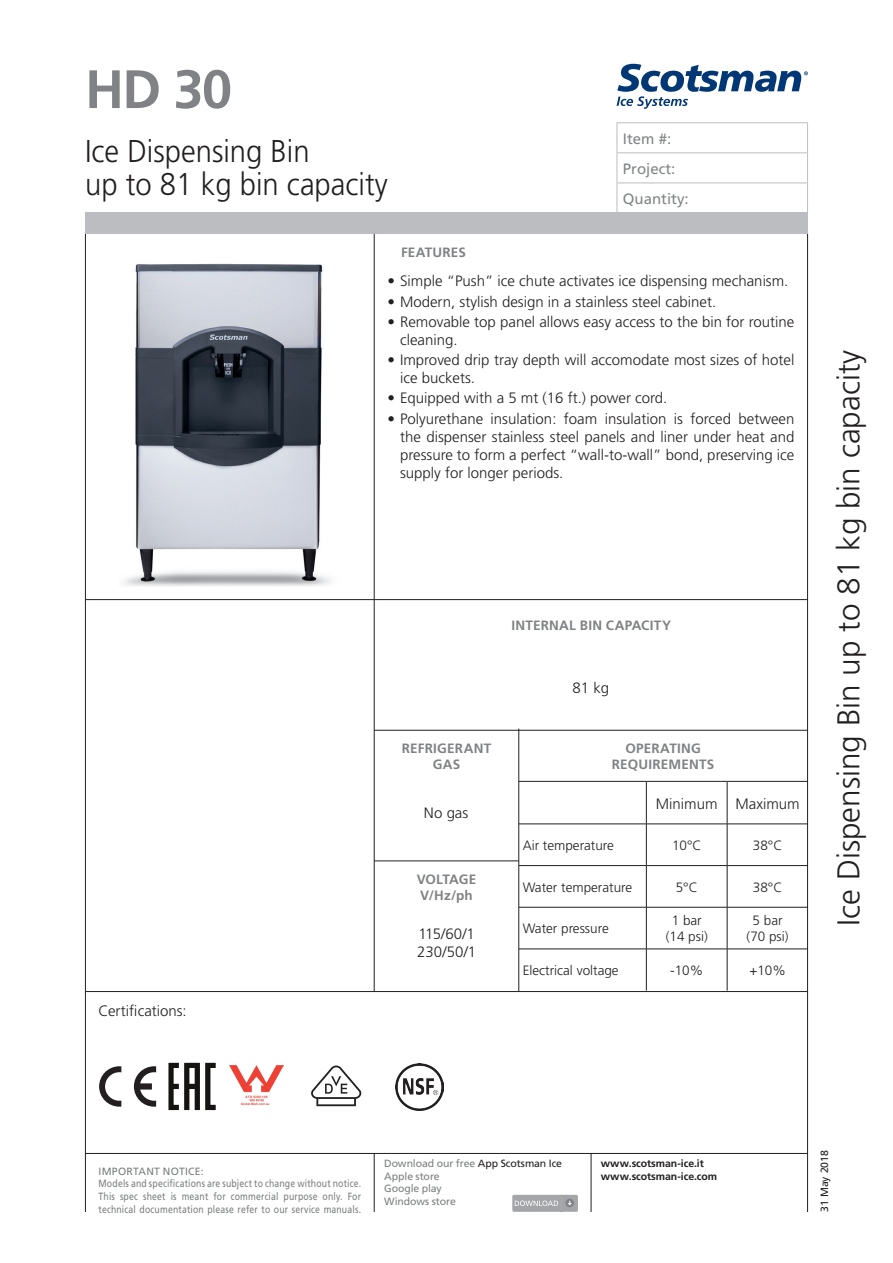
<style>
.page{position:relative;width:893px;height:1263px;background:#fff}
.page>*{position:absolute;margin:0;border:0;box-sizing:border-box;transform-origin:0 0}
.Note_fondo_pagina{font:700 54px "Frutiger";color:#808285}
.Sottotitolo{font:300 31.5px "Frutiger";color:#231f20}
.Sottotitolo-2{font:300 31.5px "Frutiger";color:#231f20;scale:.93 1}
.Note_fondo_pagina-2{font:300 15px/18px "Frutiger";color:#231f20}
.t1{font:15px/30px "Frutiger";color:#818486}
.t2{font:300 13.5px/16.2px "Frutiger";color:#231f20;text-align:center}
.t3{font:700 13.5px/16.2px "Frutiger";letter-spacing:.015em;color:#808285;text-align:center}
.t4{font:10.5px/12.6px "Frutiger";letter-spacing:.015em;color:#7c7f7f}
.t5{font:10.5px/12.6px "Frutiger";letter-spacing:-.005em;color:#7c7f7f}
.Note_fondo_pagina-3{font:700 10.5px "Frutiger";letter-spacing:-.005em;color:#231f20}
.t6{font:10.5px "Frutiger";color:#231f20}
.s1{color:#231f20}
</style>
<div class="page">
<hr style="left:85px;top:234px;width:1px;height:978px;background:#231f20">
<hr style="left:807px;top:234px;width:1px;height:978px;background:#231f20">
<hr style="left:85px;top:1153px;width:722px;height:1px;background:#231f20">
<hr style="left:591px;top:1153px;width:1px;height:59px;background:#231f20">
<hr style="left:374px;top:1153px;width:1px;height:59px;background:#231f20">
<svg style="left:617px;top:64px;width:191px;height:45px"></svg>
<hr style="left:617px;top:122px;width:191px;height:1px;background:#babdbe">
<svg style="left:617px;top:123px;width:1px;height:29px"></svg>
<svg style="left:807px;top:123px;width:1px;height:29px"></svg>
<hr style="left:617px;top:152px;width:191px;height:1px;background:#babdbe">
<hr style="left:617px;top:153px;width:1px;height:30px;background:#babdbe">
<hr style="left:807px;top:153px;width:1px;height:30px;background:#babdbe">
<hr style="left:617px;top:183px;width:191px;height:1px;background:#babdbe">
<hr style="left:617px;top:183px;width:1px;height:30px;background:#babdbe">
<hr style="left:807px;top:183px;width:1px;height:30px;background:#babdbe">
<div style="left:85px;top:213px;width:723px;height:21px;background:#bcbdc0"></div>
<hr style="left:374px;top:234px;width:1px;height:757px;background:#231f20">
<hr style="left:85px;top:599px;width:722px;height:1px;background:#231f20">
<hr style="left:85px;top:991px;width:722px;height:1px;background:#231f20">
<hr style="left:519px;top:781px;width:127px;height:1px;background:#231f20">
<hr style="left:646px;top:781px;width:81px;height:1px;background:#231f20">
<hr style="left:646px;top:781px;width:1px;height:43px;background:#231f20">
<hr style="left:727px;top:781px;width:81px;height:1px;background:#231f20">
<hr style="left:727px;top:781px;width:1px;height:43px;background:#231f20">
<hr style="left:519px;top:824px;width:127px;height:1px;background:#231f20">
<hr style="left:646px;top:824px;width:81px;height:1px;background:#231f20">
<hr style="left:646px;top:824px;width:1px;height:41px;background:#231f20">
<hr style="left:727px;top:824px;width:81px;height:1px;background:#231f20">
<hr style="left:727px;top:824px;width:1px;height:41px;background:#231f20">
<hr style="left:519px;top:865px;width:127px;height:1px;background:#231f20">
<hr style="left:646px;top:865px;width:81px;height:1px;background:#231f20">
<hr style="left:646px;top:866px;width:1px;height:41px;background:#231f20">
<hr style="left:727px;top:865px;width:81px;height:1px;background:#231f20">
<hr style="left:727px;top:866px;width:1px;height:41px;background:#231f20">
<hr style="left:519px;top:907px;width:127px;height:1px;background:#231f20">
<hr style="left:646px;top:907px;width:81px;height:1px;background:#231f20">
<hr style="left:646px;top:907px;width:1px;height:42px;background:#231f20">
<hr style="left:727px;top:907px;width:81px;height:1px;background:#231f20">
<hr style="left:727px;top:907px;width:1px;height:42px;background:#231f20">
<hr style="left:519px;top:949px;width:127px;height:1px;background:#231f20">
<hr style="left:646px;top:949px;width:81px;height:1px;background:#231f20">
<hr style="left:646px;top:949px;width:1px;height:41px;background:#231f20">
<hr style="left:727px;top:949px;width:81px;height:1px;background:#231f20">
<hr style="left:727px;top:949px;width:1px;height:41px;background:#231f20">
<hr style="left:374px;top:730px;width:433px;height:1px;background:#231f20">
<hr style="left:374px;top:860px;width:145px;height:1px;background:#231f20">
<hr style="left:518px;top:729px;width:1px;height:262px;background:#231f20">
<svg style="left:512px;top:1195px;width:66px;height:17px"></svg>
<img style="left:124px;top:263px;width:206px;height:323px">
<svg style="left:134px;top:1066px;width:22px;height:41px"></svg>
<svg style="left:99px;top:1066px;width:22px;height:41px"></svg>
<svg style="left:168px;top:1063px;width:48px;height:47px"></svg>
<img style="left:230px;top:1066px;width:53px;height:38px">
<svg style="left:311px;top:1065px;width:50px;height:41px"></svg>
<img style="left:396px;top:1063px;width:47px;height:47px">
<p class="Note_fondo_pagina" style="left:85px;top:58px;width:149px">HD 30</p>
<p class="Sottotitolo-2" style="left:85px;top:134px;width:243px">Ice Dispensing Bin</p>
<p class="Sottotitolo-2" style="left:85px;top:167px;width:327px">up to 81 kg bin capacity</p>
<p class="t3" style="left:401px;top:244px;width:66px">FEATURES</p>
<p class="t1" style="left:623px;top:123px;width:67px">Item #:<br>Project:<br>Quantity:</p>
<p class="Note_fondo_pagina-2" style="left:387px;top:272px;width:403px">• Simple “Push” ice chute activates ice dispensing mechanism.</p>
<p class="Note_fondo_pagina-2" style="left:387px;top:292px;width:330px">• Modern, stylish design in a stainless steel cabinet.</p>
<p class="Note_fondo_pagina-2" style="left:400px;top:313px;width:396px;text-indent:-13px">• Removable top panel allows easy access to the bin for routine cleaning.</p>
<p class="Note_fondo_pagina-2" style="left:400px;top:351px;width:396px;text-indent:-13px">• Improved drip tray depth will accomodate most sizes of hotel ice buckets.</p>
<p class="Note_fondo_pagina-2" style="left:387px;top:389px;width:282px">• Equipped with a 5 mt (16 ft.) power cord.</p>
<p class="Note_fondo_pagina-2" style="left:400px;top:409px;width:396px;text-align:justify;text-indent:-13px">• Polyurethane insulation: foam insulation is forced between the dispenser stainless steel panels and liner under heat and pressure to form a perfect “wall-to-wall” bond, preserving ice supply for longer periods.</p>
<p class="t3" style="left:511px;top:617px;width:161px">INTERNAL BIN CAPACITY</p>
<p class="Note_fondo_pagina-2" style="left:99px;top:1002px;width:89px">Certifications:</p>
<p class="t3" style="left:402px;top:740px;width:91px">REFRIGERANT<br>GAS</p>
<p class="Note_fondo_pagina-2" style="left:424px;top:803px;width:46px">No gas</p>
<p class="t3" style="left:417px;top:871px;width:61px;text-align:left">VOLTAGE<br>V/Hz/ph</p>
<p class="Note_fondo_pagina-2" style="left:418px;top:925px;width:58px">115/60/1</p>
<p class="Note_fondo_pagina-2" style="left:417px;top:943px;width:60px">230/50/1</p>
<p class="Note_fondo_pagina-2" style="left:572px;top:679px;width:38px">81 kg</p>
<p class="t3" style="left:612px;top:740px;width:104px">OPERATING<br>REQUIREMENTS</p>
<p class="Note_fondo_pagina-2" style="left:656px;top:794px;width:145px">Minimum Maximum</p>
<p class="t2" style="left:523px;top:837px;width:93px">Air temperature</p>
<p class="t2" style="left:672px;top:837px;width:31px">10°C</p>
<p class="t2" style="left:753px;top:837px;width:31px">38°C</p>
<p class="t2" style="left:523px;top:879px;width:111px">Water temperature</p>
<p class="t2" style="left:676px;top:879px;width:23px">5°C</p>
<p class="t2" style="left:753px;top:879px;width:31px">38°C</p>
<p class="t2" style="left:523px;top:920px;width:88px">Water pressure</p>
<p class="t2" style="left:666px;top:912px;width:44px">1 bar (14 psi)</p>
<p class="t2" style="left:747px;top:912px;width:44px">5 bar (70 psi)</p>
<p class="t2" style="left:523px;top:962px;width:97px">Electrical voltage</p>
<p class="t2" style="left:670px;top:962px;width:35px">-10%</p>
<p class="t2" style="left:749px;top:962px;width:38px">+10%</p>
<p class="Sottotitolo" style="left:831px;top:926px;width:577px;rotate:-90deg">Ice Dispensing Bin up to 81 kg bin capacity</p>
<p class="t4" style="left:99px;top:1165px;width:264px">IMPORTANT NOTICE:<br>Models and specifications are subject to change without notice.<br>This spec sheet is meant for commercial purpose only. For technical documentation please refer to our service manuals.</p>
<p class="t5" style="left:384px;top:1157px;width:179px">Download our free <span class="s1">App Scotsman Ice<br></span>Apple store<br>Google play<br>Windows store</p>
<p class="t6" style="left:818px;top:1212px;width:63px;rotate:-90deg">31 May 2018</p>
<p class="Note_fondo_pagina-3" style="left:601px;top:1157px;width:105px">www.scotsman-ice.it</p>
<p class="Note_fondo_pagina-3" style="left:601px;top:1170px;width:118px">www.scotsman-ice.com</p>
</div>
